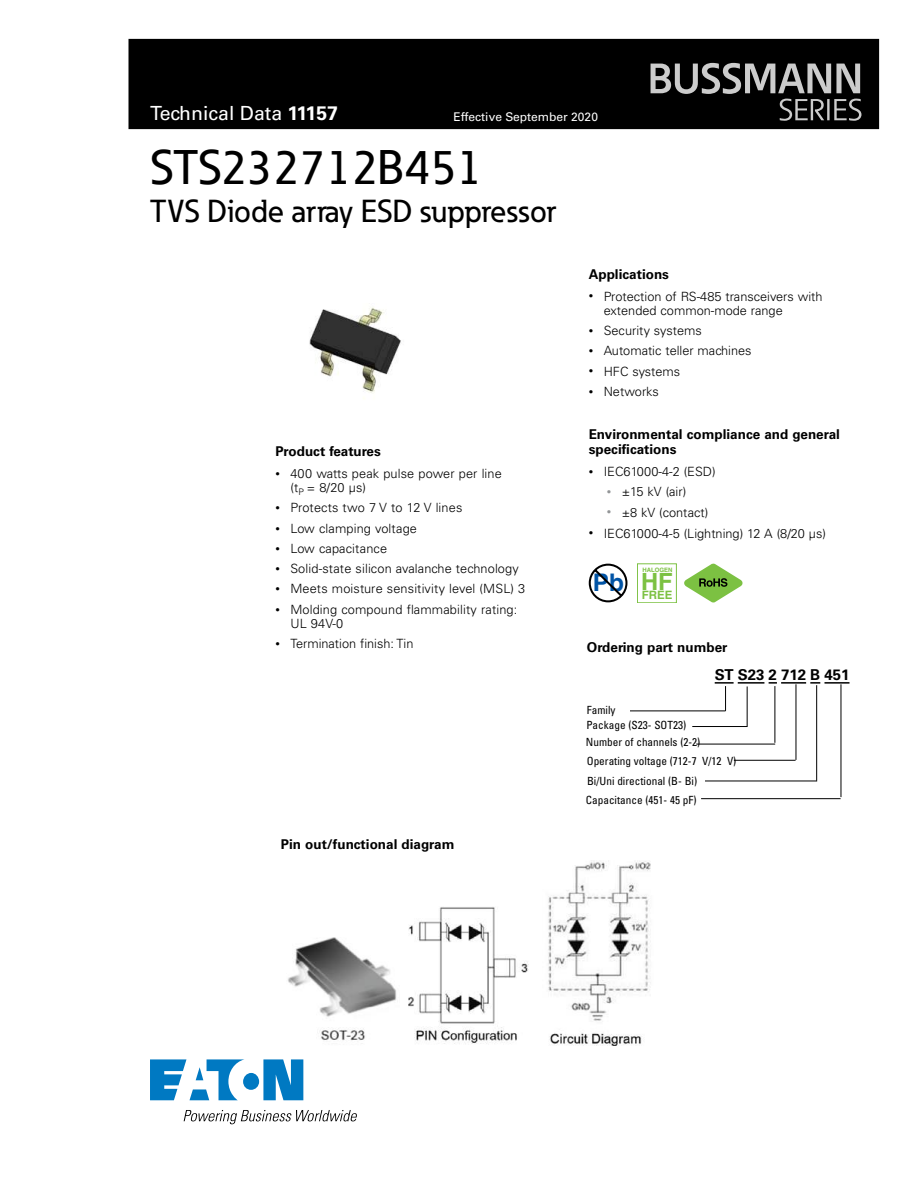
<style>
.page{position:relative;width:918px;height:1188px;background:#fff}
.page>*{position:absolute;margin:0;border:0;box-sizing:border-box;transform-origin:0 0}
.t1{font:500 48px "Eaton";color:#000}
.t2{font:500 31.5px "Eaton";color:#000}
.t3{font:700 24.3px "Helvetica";color:#0054a6}
.t4{font:700 23.7px "Helvetica";color:#7cc142}
.t5{font:19.5px "Univers LT Std";color:#fff}
.t6{font:700 15px "Univers LT Std";color:#000}
.t7{font:700 13.5px/15px "Univers LT Std";color:#000}
.t8{font:300 12.75px/14.2px "Univers LT Std";color:#000}
.t9{font:12px "Univers LT Std";color:#fff}
.t10{font:700 11.55px "Helvetica";color:#7cc142}
.t11{font:condensed 11.25px/15.6px "Univers LT Std";color:#000}
.t12{font:700 6px "Helvetica";color:#7cc142}
.s1{font-weight:700}
.s2{font-family:"Univers";font-size:9px}
.s3{font-family:"Univers";font-size:9px;color:#939597}
</style>
<div class="page">
<div style="left:129px;top:39px;width:750px;height:90px;background:#000"></div>
<svg style="left:651px;top:63px;width:210px;height:58px"></svg>
<svg style="left:150px;top:1059px;width:153px;height:41px"></svg>
<svg style="left:184px;top:1110px;width:173px;height:14px"></svg>
<svg style="left:589px;top:564px;width:38px;height:38px"></svg>
<div style="left:637px;top:564px;width:40px;height:39px;border:1px solid #7cc142"></div>
<svg style="left:684px;top:564px;width:59px;height:39px"></svg>
<img style="left:288px;top:937px;width:109px;height:104px">
<img style="left:408px;top:907px;width:121px;height:137px">
<img style="left:548px;top:860px;width:103px;height:186px">
<hr style="left:738px;top:682px;width:26px;height:2px;background:#000">
<svg style="left:769px;top:682px;width:8px;height:2px"></svg>
<hr style="left:781px;top:682px;width:25px;height:2px;background:#000">
<svg style="left:810px;top:682px;width:10px;height:2px"></svg>
<hr style="left:824px;top:682px;width:26px;height:2px;background:#000">
<svg style="left:715px;top:682px;width:19px;height:29px"></svg>
<hr style="left:630px;top:711px;width:96px;height:1px;background:#000">
<hr style="left:747px;top:686px;width:1px;height:41px;background:#000">
<hr style="left:692px;top:726px;width:55px;height:1px;background:#000">
<hr style="left:796px;top:684px;width:1px;height:76px;background:#000">
<hr style="left:734px;top:760px;width:62px;height:1px;background:#000">
<hr style="left:816px;top:685px;width:1px;height:96px;background:#000">
<hr style="left:705px;top:781px;width:111px;height:1px;background:#000">
<hr style="left:775px;top:686px;width:1px;height:57px;background:#000">
<hr style="left:696px;top:744px;width:79px;height:1px;background:#000">
<hr style="left:841px;top:684px;width:1px;height:113px;background:#000">
<hr style="left:701px;top:798px;width:140px;height:1px;background:#000">
<img style="left:309px;top:307px;width:92px;height:86px">
<h3 class="t5" style="left:150px;top:106px;width:190px">Technical Data <span class="s1">11157</span></h3>
<p class="t9" style="left:454px;top:112px;width:146px">Effective September 2020</p>
<h1 class="t1" style="left:150px;top:149px;width:334px">STS232712B451</h1>
<h2 class="t2" style="left:150px;top:199px;width:408px">TVS Diode array ESD suppressor</h2>
<p class="t7" style="left:275px;top:445px;width:107px">Product features</p>
<p class="t8" style="left:290px;top:467px;width:213px;text-indent:-15px"><span class="s2">•</span> 400 watts peak pulse power per line (t<sub>P</sub> = 8/20 µs)</p>
<p class="t8" style="left:275px;top:502px;width:189px"><span class="s2">•</span> Protects two 7 V to 12 V lines</p>
<p class="t8" style="left:275px;top:522px;width:143px"><span class="s2">•</span> Low clamping voltage</p>
<p class="t8" style="left:275px;top:542px;width:113px"><span class="s2">•</span> Low capacitance</p>
<p class="t8" style="left:275px;top:563px;width:245px"><span class="s2">•</span> Solid-state silicon avalanche technology</p>
<p class="t8" style="left:275px;top:583px;width:252px"><span class="s2">•</span> Meets moisture sensitivity level (MSL) 3</p>
<p class="t8" style="left:290px;top:603px;width:228px;text-indent:-15px"><span class="s2">•</span> Molding compound flammability rating:<br>UL 94V-0</p>
<p class="t8" style="left:275px;top:638px;width:140px"><span class="s2">•</span> Termination finish: Tin</p>
<p class="t7" style="left:281px;top:837px;width:175px">Pin out/functional diagram</p>
<p class="t7" style="left:589px;top:268px;width:82px">Applications</p>
<p class="t8" style="left:604px;top:290px;width:220px;text-indent:-15px"><span class="s2">•</span> Protection of RS-485 transceivers with extended common-mode range</p>
<p class="t8" style="left:589px;top:324px;width:115px"><span class="s2">•</span> Security systems</p>
<p class="t8" style="left:589px;top:345px;width:164px"><span class="s2">•</span> Automatic teller machines</p>
<p class="t8" style="left:589px;top:365px;width:93px"><span class="s2">•</span> HFC systems</p>
<p class="t8" style="left:589px;top:385px;width:72px"><span class="s2">•</span> Networks</p>
<p class="t7" style="left:589px;top:428px;width:253px">Environmental compliance and general specifications</p>
<p class="t8" style="left:589px;top:465px;width:128px"><span class="s2">•</span> IEC61000-4-2 (ESD)</p>
<p class="t8" style="left:607px;top:486px;width:81px"><span class="s3">•</span> ±15 kV (air)</p>
<p class="t8" style="left:607px;top:506px;width:103px"><span class="s3">•</span> ±8 kV (contact)</p>
<p class="t8" style="left:589px;top:527px;width:239px"><span class="s2">•</span> IEC61000-4-5 (Lightning) 12 A (8/20 µs)</p>
<h3 class="t3" style="left:593px;top:569px;width:33px">Pb</h3>
<p class="t12" style="left:642px;top:566px;width:32px">HALOGEN</p>
<h3 class="t4" style="left:641px;top:568px;width:33px">HF</h3>
<p class="t10" style="left:642px;top:588px;width:32px">FREE</p>
<p class="t7" style="left:587px;top:641px;width:142px">Ordering part number</p>
<p class="t11" style="left:586px;top:703px;width:101px">Family<br>Package (S23- SOT23)</p>
<p class="t11" style="left:586px;top:735px;width:116px">Number of channels (2-2)</p>
<p class="t6" style="left:715px;top:669px;width:136px">ST S23 2 712 B 451</p>
<p class="t11" style="left:587px;top:754px;width:151px">Operating voltage (712-7 V/12 V)</p>
<p class="t11" style="left:586px;top:773px;width:113px;line-height:18.6px">Bi/Uni directional (B- Bi)<br>Capacitance (451- 45 pF)</p>
</div>
